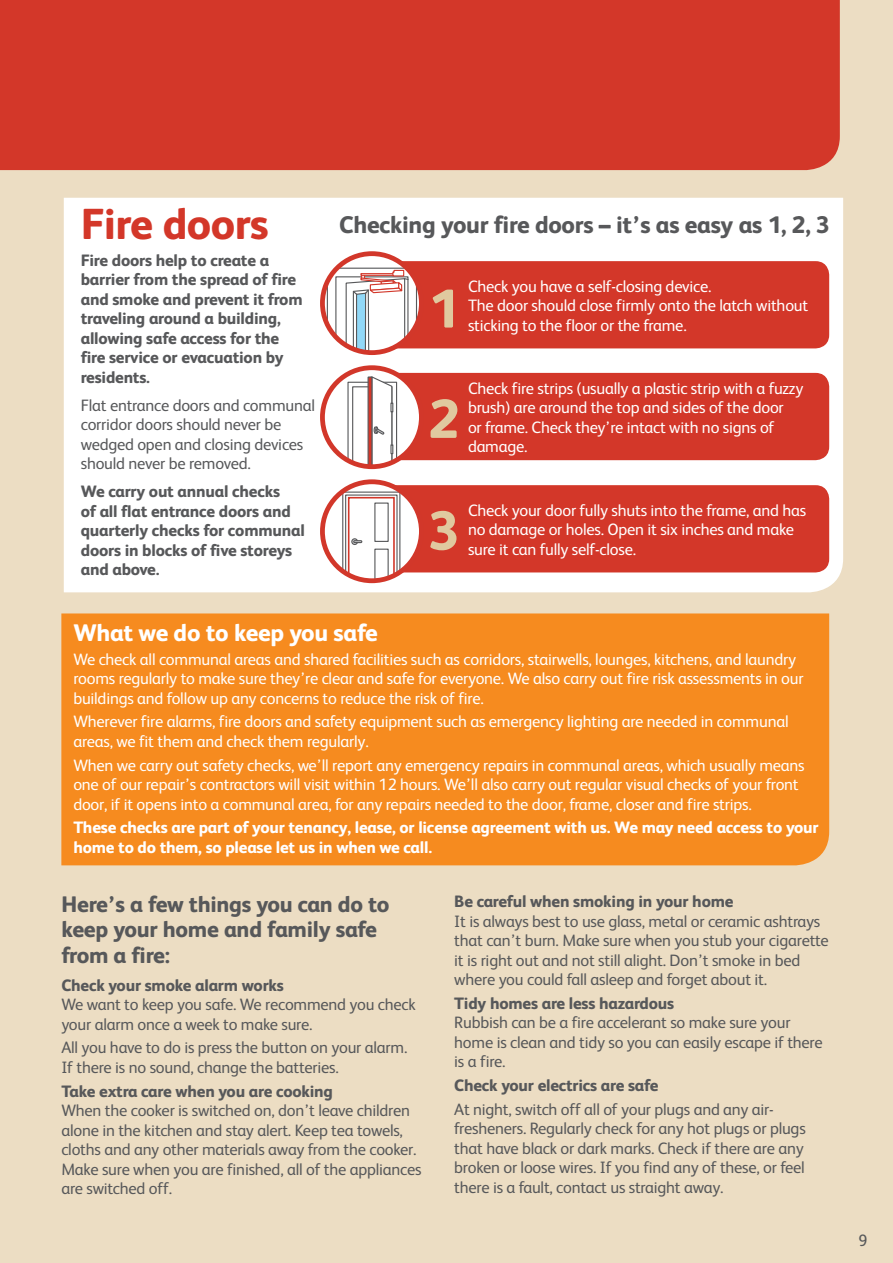
<style>
.page{position:relative;width:893px;height:1263px;background:#ecddc3}
.page>*{position:absolute;margin:0;border:0;box-sizing:border-box;transform-origin:0 0}
.t1{font:800 54.75px "FS Albert";color:#e0c99f}
.t2{font:800 43.5px "FS Albert";letter-spacing:-.015em;color:#d33729}
.t3{font:800 24px "FS Albert";letter-spacing:-.015em;color:#57585a}
.t4{font:800 24px "FS Albert";letter-spacing:-.015em;color:#fff}
.t5{font:800 22.5px/25.5px "FS Albert";letter-spacing:-.015em;color:#57585a}
.t6{font:16.5px/19.5px "FS Albert";letter-spacing:-.015em;color:#57585a}
.t7{font:16.5px/19.5px "FS Albert";letter-spacing:-.015em;color:#fff}
.t8{font:800 16.5px/19.5px "FS Albert";letter-spacing:-.015em;color:#57585a}
.t9{font:800 16.5px/19.5px "FS Albert";letter-spacing:-.015em;color:#fff}
.s1{font-weight:800}
</style>
<div class="page">
<div style="left:61px;top:613px;width:768px;height:252px;background:#f68b1f"></div>
<div style="left:64px;top:198px;width:779px;height:394px;background:#fff"></div>
<div style="left:0;top:0;width:840px;height:170px;background:#d33729"></div>
<svg style="left:322px;top:368px;width:507px;height:99px"></svg>
<div style="left:320px;top:365px;width:104px;height:104px;border:5px solid #d2372a;border-radius:50%"></div>
<svg style="left:322px;top:482px;width:507px;height:99px"></svg>
<div style="left:320px;top:479px;width:104px;height:104px;border:5px solid #d2372a;border-radius:50%"></div>
<svg style="left:322px;top:254px;width:507px;height:99px"></svg>
<div style="left:320px;top:251px;width:104px;height:104px;border:5px solid #d2372a;border-radius:50%"></div>
<p class="t2" style="left:81px;top:192px;width:190px">Fire doors</p>
<p class="t8" style="left:81px;top:250px;width:223px">Fire doors help to create a barrier from the spread of fire and smoke and prevent it from traveling around a building, allowing safe access for the fire service or evacuation by residents.</p>
<p class="t6" style="left:81px;top:395px;width:236px">Flat entrance doors and communal corridor doors should never be wedged open and closing devices should never be removed.</p>
<p class="t8" style="left:81px;top:481px;width:226px">We carry out annual checks<br>of all flat entrance doors and quarterly checks for communal doors in blocks of five storeys and above.</p>
<p class="t3" style="left:339px;top:208px;width:492px">Checking your fire doors – it’s as easy as 1, 2, 3</p>
<p class="t1" style="left:428px;top:269px;width:33px">1</p>
<p class="t7" style="left:468px;top:275px;width:342px">Check you have a self-closing device.<br>The door should close firmly onto the latch without sticking to the floor or the frame.</p>
<p class="t1" style="left:428px;top:379px;width:33px">2</p>
<p class="t7" style="left:468px;top:377px;width:337px">Check fire strips (usually a plastic strip with a fuzzy brush) are around the top and sides of the door<br>or frame. Check they’re intact with no signs of damage.</p>
<p class="t1" style="left:428px;top:491px;width:33px">3</p>
<p class="t7" style="left:468px;top:499px;width:340px">Check your door fully shuts into the frame, and has no damage or holes. Open it six inches and make sure it can fully self-close.</p>
<p class="t4" style="left:73px;top:615px;width:306px">What we do to keep you safe</p>
<p class="t7" style="left:73px;top:648px;width:732px">We check all communal areas and shared facilities such as corridors, stairwells, lounges, kitchens, and laundry rooms regularly to make sure they’re clear and safe for everyone. We also carry out fire risk assessments in our buildings and follow up any concerns to reduce the risk of fire.</p>
<p class="t7" style="left:73px;top:711px;width:717px">Wherever fire alarms, fire doors and safety equipment such as emergency lighting are needed in communal areas, we fit them and check them regularly.</p>
<p class="t7" style="left:73px;top:754px;width:733px">When we carry out safety checks, we’ll report any emergency repairs in communal areas, which usually means one of our repair’s contractors will visit within 12 hours. We’ll also carry out regular visual checks of your front door, if it opens into a communal area, for any repairs needed to the door, frame, closer and fire strips.</p>
<p class="t9" style="left:73px;top:817px;width:747px">These checks are part of your tenancy, lease, or license agreement with us. We may need access to your home to do them, so please let us in when we call.</p>
<p class="t5" style="left:61px;top:890px;width:330px">Here’s a few things you can do to keep your home and family safe from a fire:</p>
<p class="t6" style="left:61px;top:974px;width:356px"><span class="s1">Check your smoke alarm works<br></span>We want to keep you safe. We recommend you check your alarm once a week to make sure.</p>
<p class="t6" style="left:61px;top:1037px;width:347px">All you have to do is press the button on your alarm.<br>If there is no sound, change the batteries.</p>
<p class="t6" style="left:61px;top:1080px;width:362px"><span class="s1">Take extra care when you are cooking<br></span>When the cooker is switched on, don’t leave children alone in the kitchen and stay alert. Keep tea towels, cloths and any other materials away from the cooker.<br>Make sure when you are finished, all of the appliances are switched off.</p>
<p class="t6" style="left:454px;top:891px;width:376px"><span class="s1">Be careful when smoking in your home<br></span>It is always best to use glass, metal or ceramic ashtrays that can’t burn. Make sure when you stub your cigarette it is right out and not still alight. Don’t smoke in bed where you could fall asleep and forget about it.</p>
<p class="t6" style="left:454px;top:992px;width:370px"><span class="s1">Tidy homes are less hazardous<br></span>Rubbish can be a fire accelerant so make sure your home is clean and tidy so you can easily escape if there is a fire.</p>
<p class="t8" style="left:454px;top:1075px;width:206px">Check your electrics are safe</p>
<p class="t6" style="left:454px;top:1098px;width:353px">At night, switch off all of your plugs and any air&shy;fresheners. Regularly check for any hot plugs or plugs that have black or dark marks. Check if there are any broken or loose wires. If you find any of these, or feel there is a fault, contact us straight away.</p>
<p class="t6" style="left:859px;top:1230px;width:11px">9</p>
</div>
